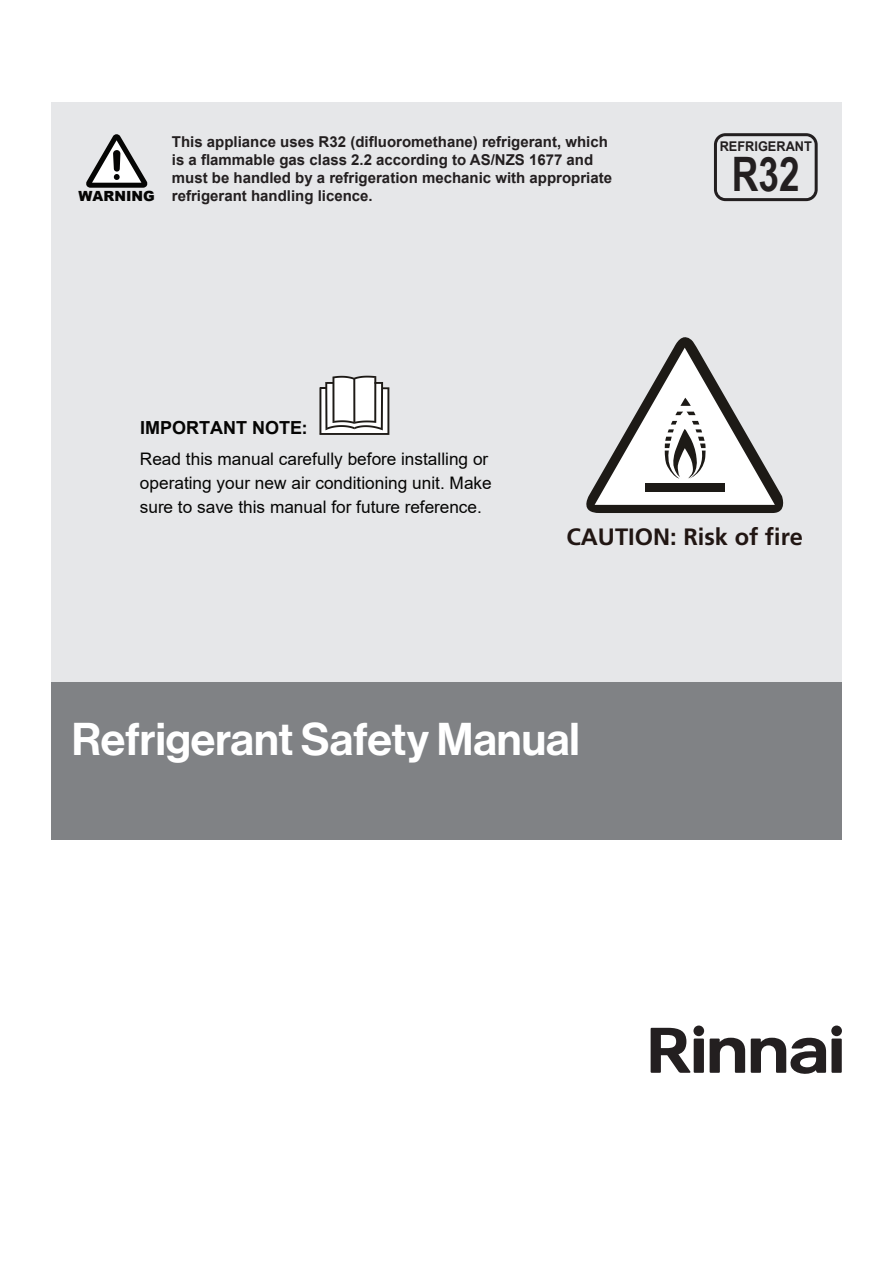
<style>
.page{position:relative;width:893px;height:1263px;background:#fff}
.page>*{position:absolute;margin:0;border:0;box-sizing:border-box;transform-origin:0 0}
.t1{font:700 47.55px "Arial Narrow";color:#231f20;scale:.95 1}
.t2{font:45px "Neue Haas Display Mediu";color:#fff}
.t3{font:700 23.7px "Frutiger LT Std";color:#211613}
.t4{font:700 18px "Arial";color:#050504}
.t5{font:17.25px/24px "Arial";color:#050504}
.t6{font:700 15px "Arial";color:#231f20}
.t7{font:700 13.5px "Arial";color:#231f20;scale:.95 1}
.s1{font-weight:900;font-size:13.95px;color:#050504}
.s2{font-family:"Frutiger LT Std"}
</style>
<div class="page">
<div style="left:51px;top:102px;width:791px;height:580px;background:#e6e7e9"></div>
<div style="left:693px;top:1025px;width:11px;height:11px;background:#231f20;border-radius:50%"></div>
<div style="left:694px;top:1038px;width:10px;height:35px;background:#231f20"></div>
<svg style="left:710px;top:1038px;width:35px;height:35px"></svg>
<div style="left:831px;top:1025px;width:11px;height:11px;background:#231f20;border-radius:50%"></div>
<div style="left:831px;top:1038px;width:11px;height:35px;background:#231f20"></div>
<svg style="left:651px;top:1028px;width:40px;height:45px"></svg>
<svg style="left:751px;top:1037px;width:75px;height:37px"></svg>
<div style="left:51px;top:682px;width:791px;height:158px;background:#808285"></div>
<svg style="left:714px;top:133px;width:104px;height:68px"></svg>
<svg style="left:319px;top:376px;width:70px;height:59px;background:#c5c4c3"></svg>
<svg style="left:86px;top:134px;width:62px;height:54px"></svg>
<svg style="left:586px;top:337px;width:198px;height:176px"></svg>
<p class="t6" style="left:172px;top:131px;width:437px">This appliance uses R32 (difluoromethane) refrigerant, which</p>
<p class="t6" style="left:172px;top:149px;width:423px">is a flammable gas class 2.2 according to AS/NZS 1677 and</p>
<p class="t6" style="left:172px;top:167px;width:442px">must be handled by a refrigeration mechanic with appropriate</p>
<p class="t6" style="left:79px;top:185px;width:296px"><span class="s1">WARNING</span> refrigerant handling licence.</p>
<p class="t4" style="left:140px;top:415px;width:168px">IMPORTANT NOTE<span class="s2">:</span></p>
<p class="t5" style="left:140px;top:446px;width:353px">Read this manual carefully before installing or operating your new air conditioning unit. Make sure to save this manual for future reference.</p>
<p class="t7" style="left:720px;top:137px;width:99px">REFRIGERANT</p>
<h1 class="t1" style="left:732px;top:139px;width:73px">R32</h1>
<h3 class="t3" style="left:566px;top:523px;width:238px">CAUTION: Risk of fire</h3>
<h2 class="t2" style="left:72px;top:713px;width:509px">Refrigerant Safety Manual</h2>
</div>
